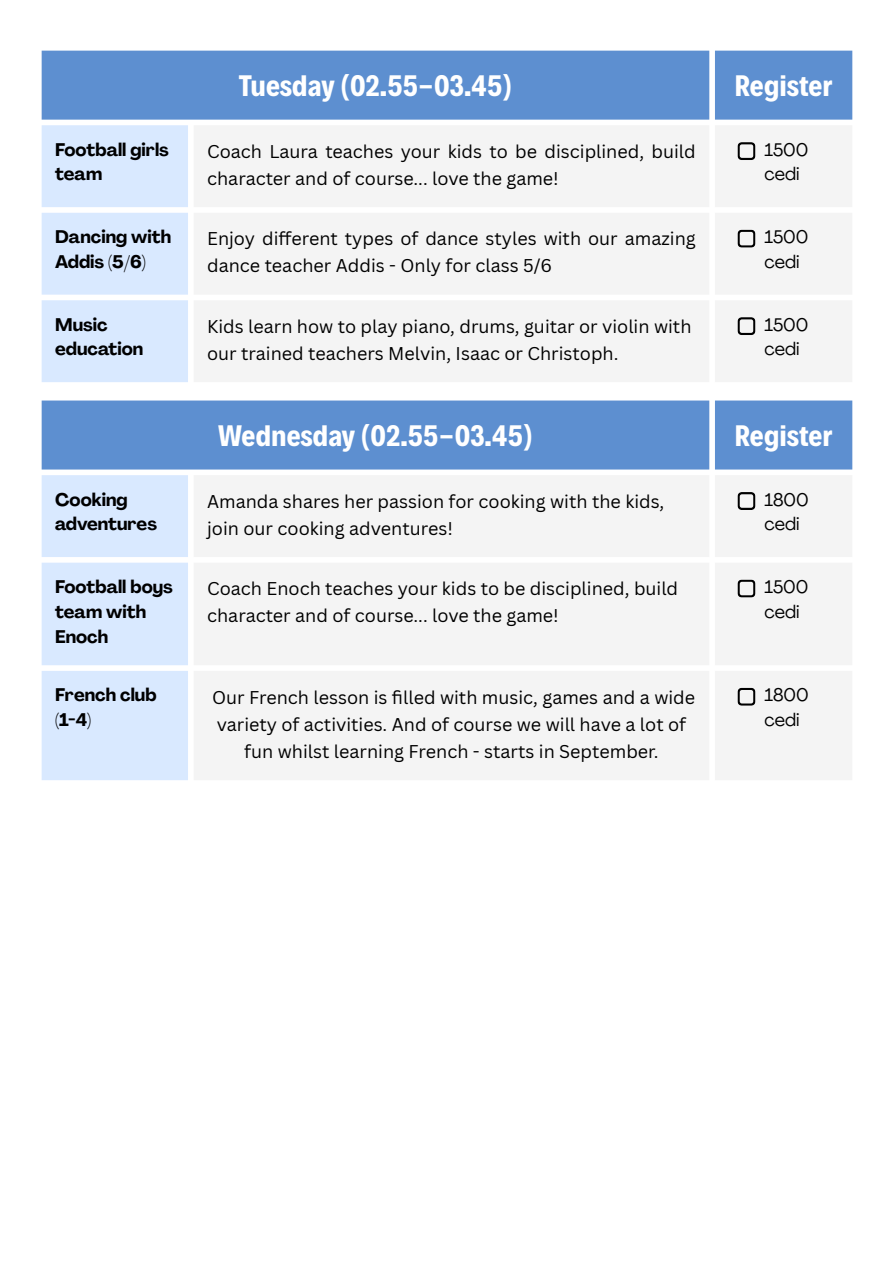
<style>
.page{position:relative;width:894px;height:1263px;background:#fff}
.page>*{position:absolute;margin:0;border:0;box-sizing:border-box;transform-origin:0 0}
.t1{font:700 30px "Decalotype";color:#fff}
.t2{font:18px/27px "Canva Sans";color:#000}
.t3{font:700 18px/24.8px "Agrandir";color:#000}
.t4{font:18px/24.8px "Agrandir";color:#000}
</style>
<div class="page">
<div style="left:42px;top:51px;width:810px;height:69px;background:#5d8fd0"></div>
<div style="left:42px;top:125px;width:146px;height:257px;background:#d9e9ff"></div>
<div style="left:194px;top:126px;width:658px;height:256px;background:#f4f4f4"></div>
<svg style="left:737px;top:142px;width:18px;height:18px"></svg>
<svg style="left:737px;top:230px;width:18px;height:18px"></svg>
<svg style="left:737px;top:317px;width:18px;height:18px"></svg>
<div style="left:42px;top:400px;width:810px;height:69px;background:#5d8fd0"></div>
<div style="left:42px;top:475px;width:146px;height:305px;background:#d9e9ff"></div>
<div style="left:194px;top:476px;width:658px;height:304px;background:#f4f4f4"></div>
<svg style="left:737px;top:492px;width:18px;height:18px"></svg>
<svg style="left:737px;top:579px;width:18px;height:18px"></svg>
<svg style="left:737px;top:688px;width:18px;height:18px"></svg>
<p class="t1" style="left:239px;top:65px;width:275px">Tuesday (02.55-03.45)</p>
<p class="t1" style="left:734px;top:65px;width:99px">Register</p>
<p class="t3" style="left:55px;top:139px;width:115px">Football girls team</p>
<p class="t2" style="left:207px;top:137px;width:490px">Coach Laura teaches your kids to be disciplined, build character and of course... love the game!</p>
<p class="t4" style="left:764px;top:139px;width:45px">1500 cedi</p>
<p class="t3" style="left:55px;top:226px;width:117px">Dancing with<br>Addis (5/6)</p>
<p class="t2" style="left:207px;top:225px;width:490px">Enjoy different types of dance styles with our amazing dance teacher Addis - Only for class 5/6</p>
<p class="t4" style="left:764px;top:226px;width:45px">1500 cedi</p>
<p class="t3" style="left:55px;top:314px;width:89px">Music education</p>
<p class="t2" style="left:207px;top:312px;width:485px">Kids learn how to play piano, drums, guitar or violin with our trained teachers Melvin, Isaac or Christoph.</p>
<p class="t4" style="left:764px;top:314px;width:45px">1500 cedi</p>
<p class="t1" style="left:218px;top:415px;width:316px">Wednesday (02.55-03.45)</p>
<p class="t1" style="left:734px;top:415px;width:99px">Register</p>
<p class="t3" style="left:55px;top:489px;width:103px">Cooking adventures</p>
<p class="t2" style="left:207px;top:487px;width:458px">Amanda shares her passion for cooking with the kids, join our cooking adventures!</p>
<p class="t4" style="left:764px;top:489px;width:46px">1800 cedi</p>
<p class="t3" style="left:55px;top:576px;width:119px">Football boys team with<br>Enoch</p>
<p class="t2" style="left:207px;top:575px;width:472px">Coach Enoch teaches your kids to be disciplined, build character and of course... love the game!</p>
<p class="t4" style="left:764px;top:576px;width:45px">1500 cedi</p>
<p class="t3" style="left:55px;top:684px;width:103px">French club (1-4)</p>
<p class="t2" style="left:212px;top:683px;width:484px;text-align:center">Our French lesson is fi lled with music, games and a wide variety of activities. And of course we will have a lot of fun whilst learning French - starts in September.</p>
<p class="t4" style="left:764px;top:684px;width:46px">1800 cedi</p>
</div>
